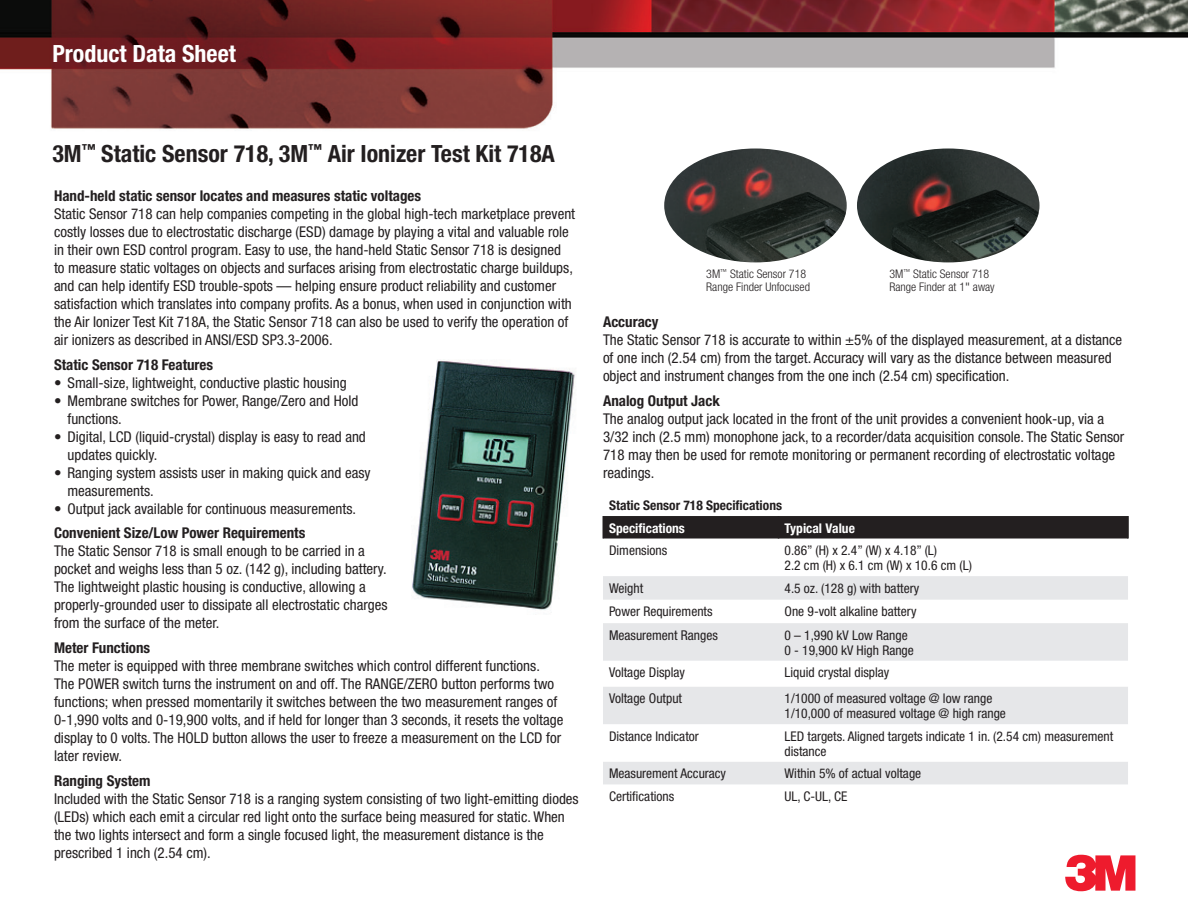
<style>
.page{position:relative;width:1188px;height:918px;background:#fff}
.page>*{position:absolute;margin:0;border:0;box-sizing:border-box;transform-origin:0 0}
.t1{font:700 condensed 23.7px "Helvetica Neue";color:#231f20}
.t2{font:700 condensed 23.7px "Helvetica Neue";color:#fff}
.t3{font:condensed 14.85px/18px "Helvetica Neue";color:#231f20}
.t4{font:700 condensed 14.85px "Helvetica Neue";color:#231f20}
.t5{font:condensed 13.5px "Helvetica Neue";color:#231f20}
.t6{font:condensed 13.35px/15px "Helvetica Neue";color:#231f20}
.t7{font:700 condensed 13.35px "Helvetica Neue";color:#231f20}
.t8{font:700 condensed 13.35px "Helvetica Neue";color:#fff}
.t9{font:300 condensed 11.85px/13.5px "Helvetica Neue";color:#231f20}
.s1{font-weight:400}
</style>
<div class="page">
<svg style="left:1065px;top:855px;width:70px;height:36px"></svg>
<img style="left:0;top:0;width:1188px;height:129px">
<svg style="left:603px;top:576px;width:525px;height:208px;fill:#e6e7e9"></svg>
<svg style="left:603px;top:661px;width:525px;height:26px"></svg>
<hr style="left:1127px;top:516px;width:2px;height:23px;background:#231f20">
<div style="left:603px;top:516px;width:525px;height:23px;background:#231f20"></div>
<img style="left:664px;top:148px;width:183px;height:114px">
<img style="left:857px;top:148px;width:183px;height:114px">
<img style="left:412px;top:360px;width:163px;height:250px">
<h1 class="t2" style="left:52px;top:39px;width:185px">Product Data Sheet</h1>
<h1 class="t1" style="left:52px;top:139px;width:504px">3M<sup>™</sup> Static Sensor 718, 3M<sup>™</sup> Air Ionizer Test Kit 718A</h1>
<p class="t4" style="left:54px;top:187px;width:369px">Hand-held static sensor locates and measures static voltages</p>
<p class="t3" style="left:54px;top:204px;width:523px">Static Sensor 718 can help companies competing in the global high-tech marketplace prevent costly losses due to electrostatic discharge (ESD) damage by playing a vital and valuable role in their own ESD control program. Easy to use, the hand-held Static Sensor 718 is designed to measure static voltages on objects and surfaces arising from electrostatic charge buildups, and can help identify ESD trouble-spots — helping ensure product reliability and customer satisfaction which translates into company profits. As a bonus, when used in conjunction with the Air Ionizer Test Kit 718A, the Static Sensor 718 can also be used to verify the operation of air ionizers as described in ANSI/ESD SP3.3-2006.</p>
<p class="t4" style="left:54px;top:355px;width:161px">Static Sensor 718 Features</p>
<p class="t3" style="left:54px;top:373px;width:294px">• Small-size, lightweight, conductive plastic housing</p>
<p class="t3" style="left:68px;top:391px;width:292px;text-indent:-14px">• Membrane switches for Power, Range/Zero and Hold functions.</p>
<p class="t3" style="left:68px;top:427px;width:300px;text-indent:-14px">• Digital, LCD (liquid-crystal) display is easy to read and updates quickly.</p>
<p class="t3" style="left:68px;top:463px;width:305px;text-indent:-14px">• Ranging system assists user in making quick and easy measurements.</p>
<p class="t3" style="left:54px;top:499px;width:304px">• Output jack available for continuous measurements.</p>
<p class="t4" style="left:54px;top:524px;width:253px">Convenient Size/Low Power Requirements</p>
<p class="t3" style="left:54px;top:542px;width:335px">The Static Sensor 718 is small enough to be carried in a pocket and weighs less than 5 oz. (142 g), including battery.<br>The lightweight plastic housing is conductive, allowing a properly-grounded user to dissipate all electrostatic charges from the surface of the meter.</p>
<p class="t4" style="left:54px;top:639px;width:98px">Meter Functions</p>
<p class="t3" style="left:54px;top:657px;width:511px">The meter is equipped with three membrane switches which control different functions.<br>The POWER switch turns the instrument on and off. The RANGE/ZERO button performs two functions; when pressed momentarily it switches between the two measurement ranges of 0-1,990 volts and 0-19,900 volts, and if held for longer than 3 seconds, it resets the voltage display to 0 volts. The HOLD button allows the user to freeze a measurement on the LCD for later review.</p>
<p class="t4" style="left:54px;top:772px;width:98px">Ranging System</p>
<p class="t3" style="left:54px;top:789px;width:526px">Included with the Static Sensor 718 is a ranging system consisting of two light-emitting diodes (LEDs) which each emit a circular red light onto the surface being measured for static. When the two lights intersect and form a single focused light, the measurement distance is the prescribed 1 inch (2.54 cm).</p>
<p class="t9" style="left:706px;top:267px;width:105px">3M<sup>™</sup> Static Sensor 718<br>Range Finder Unfocused</p>
<p class="t9" style="left:889px;top:267px;width:107px">3M<sup>™</sup> Static Sensor 718<br>Range Finder at 1<span class="s1">"</span> away</p>
<p class="t4" style="left:603px;top:313px;width:57px">Accuracy</p>
<p class="t3" style="left:603px;top:330px;width:521px">The Static Sensor 718 is accurate to within ±5% of the displayed measurement, at a distance of one inch (2.54 cm) from the target. Accuracy will vary as the distance between measured object and instrument changes from the one inch (2.54 cm) specification.</p>
<p class="t4" style="left:603px;top:391px;width:118px">Analog Output Jack</p>
<p class="t3" style="left:603px;top:409px;width:523px">The analog output jack located in the front of the unit provides a convenient hook-up, via a 3/32 inch (2.5 mm) monophone jack, to a recorder/data acquisition console. The Static Sensor 718 may then be used for remote monitoring or permanent recording of electrostatic voltage readings.</p>
<p class="t7" style="left:609px;top:497px;width:175px">Static Sensor 718 Specifications</p>
<p class="t8" style="left:609px;top:520px;width:77px">Specifications</p>
<p class="t8" style="left:785px;top:520px;width:72px">Typical Value</p>
<p class="t6" style="left:609px;top:543px;width:60px">Dimensions</p>
<p class="t6" style="left:785px;top:543px;width:189px">0.86” (H) x 2.4” (W) x 4.18” (L)<br>2.2 cm (H) x 6.1 cm (W) x 10.6 cm (L)</p>
<p class="t5" style="left:609px;top:580px;width:36px">Weight</p>
<p class="t6" style="left:785px;top:580px;width:136px">4.5 oz. (128 g) with battery</p>
<p class="t6" style="left:609px;top:604px;width:105px">Power Requirements</p>
<p class="t6" style="left:785px;top:604px;width:133px">One 9-volt alkaline battery</p>
<p class="t5" style="left:609px;top:627px;width:110px">Measurement Ranges</p>
<p class="t6" style="left:785px;top:628px;width:131px">0 – 1,990 kV Low Range<br>0 - 19,900 kV High Range</p>
<p class="t5" style="left:609px;top:665px;width:78px">Voltage Display</p>
<p class="t5" style="left:785px;top:665px;width:106px">Liquid crystal display</p>
<p class="t5" style="left:609px;top:691px;width:75px">Voltage Output</p>
<p class="t6" style="left:785px;top:691px;width:223px">1/1000 of measured voltage @ low range<br>1/10,000 of measured voltage @ high range</p>
<p class="t6" style="left:609px;top:729px;width:91px">Distance Indicator</p>
<p class="t6" style="left:785px;top:729px;width:330px">LED targets. Aligned targets indicate 1 in. (2.54 cm) measurement distance</p>
<p class="t6" style="left:609px;top:766px;width:118px">Measurement Accuracy</p>
<p class="t6" style="left:785px;top:766px;width:138px">Within 5% of actual voltage</p>
<p class="t6" style="left:609px;top:789px;width:67px">Certifications</p>
<p class="t6" style="left:785px;top:789px;width:64px">UL, C-UL, CE</p>
</div>
